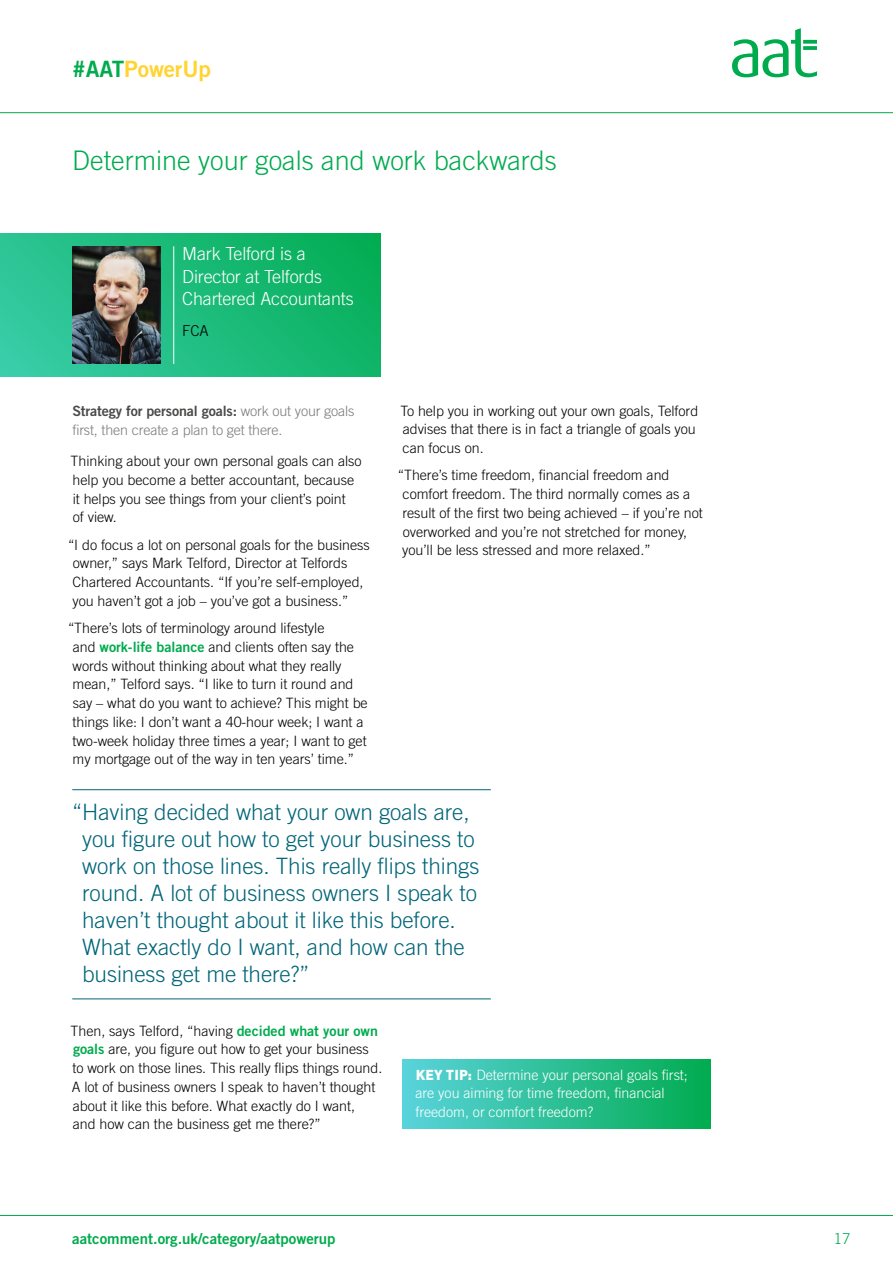
<style>
.page{position:relative;width:893px;height:1263px;background:#fff}
.page>*{position:absolute;margin:0;border:0;box-sizing:border-box;transform-origin:0 0}
.t1{font:300 27px "Trade Gothic";color:#00ab4e}
.t2{font:300 22.5px/27px "Trade Gothic";letter-spacing:-.005em;color:#006578}
.t3{font:22.5px "Trade Gothic Bold Two";letter-spacing:-.005em;color:#ffd432}
.t4{font:300 18px/22.5px "Trade Gothic";letter-spacing:-.01em;color:#fff}
.t5{font:15px "Trade Gothic Bold Two";color:#00ab4e}
.t6{font:300 15px "Trade Gothic";color:#000}
.t7{font:300 15px "Trade Gothic";color:#00ab4e}
.t8{font:300 14.25px/18.8px "Trade Gothic";letter-spacing:-.005em;color:#000}
.t9{font:300 14.25px "Trade Gothic";letter-spacing:-.005em;color:#fff}
.t10{font:300 14.25px/18.8px "Trade Gothic";letter-spacing:-.01em;color:#7c7b7b}
.s1{color:#00ab4e}
.s2{font-family:"Trade Gothic Bold Two";font-weight:400;color:#4a4a49}
.s3{font-family:"Trade Gothic Bold Two";font-weight:400;color:#00ab4e}
.s4{font-family:"DINOT";font-weight:900}
</style>
<div class="page">
<hr style="left:0;top:112px;width:893px;height:1px;background:#00ab4e">
<hr style="left:0;top:1215px;width:893px;height:1px;background:#00ab4e">
<svg style="left:732px;top:28px;width:85px;height:49px"></svg>
<svg style="left:803px;top:40px;width:14px;height:4px"></svg>
<svg style="left:803px;top:46px;width:14px;height:4px"></svg>
<hr style="left:72px;top:789px;width:419px;height:1px;background:#006578">
<hr style="left:72px;top:999px;width:419px;height:1px;background:#006578">
<div style="left:402px;top:1059px;width:309px;height:69px;background:linear-gradient(to right,#5ad3dc,#01ab4f)"></div>
<div style="left:0;top:234px;width:381px;height:143px;background:linear-gradient(to right,#34caa1,#09b05c)"></div>
<hr style="left:173px;top:246px;width:1px;height:118px;background:#fff">
<img style="left:72px;top:246px;width:89px;height:118px">
<h2 class="t3" style="left:72px;top:55px;width:140px"><span class="s1">#AAT</span>PowerUp</h2>
<p class="t1" style="left:72px;top:144px;width:486px">Determine your goals and work backwards</p>
<p class="t4" style="left:182px;top:243px;width:173px">Mark Telford is a<br>Director at Telfords<br>Chartered Accountants</p>
<p class="t6" style="left:182px;top:322px;width:28px">FCA</p>
<p class="t10" style="left:72px;top:401px;width:284px"><span class="s2">Strategy for personal goals:</span> work out your goals frst, then create a plan to get there.</p>
<p class="t8" style="left:71px;top:451px;width:292px">Thinking about your own personal goals can also help you become a better accountant, because it helps you see things from your client’s point<br>of view.</p>
<p class="t8" style="left:72px;top:535px;width:299px;text-indent:-4px">“I do focus a lot on personal goals for the business owner,” says Mark Telford, Director at Telfords Chartered Accountants. “If you’re self-employed, you haven’t got a job – you’ve got a business.”</p>
<p class="t8" style="left:73px;top:618px;width:297px;text-indent:-5px">“There’s lots of terminology around lifestyle<br>and <span class="s3">work-life balance</span> and clients often say the words without thinking about what they really mean,” Telford says. “I like to turn it round and say – what do you want to achieve? This might be things like: I don’t want a 40-hour week; I want a two-week holiday three times a year; I want to get my mortgage out of the way in ten years’ time.”</p>
<p class="t8" style="left:400px;top:401px;width:299px">To help you in working out your own goals, Telford advises that there is in fact a triangle of goals you can focus on.</p>
<p class="t8" style="left:402px;top:466px;width:302px;text-indent:-4px">“There’s time freedom, fnancial freedom and comfort freedom. The third normally comes as a result of the frst two being achieved – if you’re not overworked and you’re not stretched for money, you’ll be less stressed and more relaxed.”</p>
<p class="t2" style="left:82px;top:798px;width:399px;text-indent:-10px">“Having decided what your own goals are, you fgure out how to get your business to work on those lines. This really fips things round. A lot of business owners I speak to haven’t thought about it like this before.<br>What exactly do I want, and how can the business get me there?”</p>
<p class="t8" style="left:71px;top:1021px;width:309px">Then, says Telford, “having <span class="s3">decided what your own</span></p>
<p class="t8" style="left:73px;top:1040px;width:297px"><span class="s3">goals</span> are, you fgure out how to get your business</p>
<p class="t8" style="left:73px;top:1058px;width:311px">to work on those lines. This really fips things round.</p>
<p class="t9" style="left:416px;top:1066px;width:274px"><span class="s4">KEY TIP:</span> Determine your personal goals frst;</p>
<p class="t8" style="left:72px;top:1077px;width:305px">A lot of business owners I speak to haven’t thought</p>
<p class="t9" style="left:415px;top:1085px;width:251px">are you aiming for time freedom, fnancial</p>
<p class="t8" style="left:73px;top:1096px;width:284px">about it like this before. What exactly do I want,</p>
<p class="t9" style="left:415px;top:1103px;width:179px">freedom, or comfort freedom?</p>
<p class="t8" style="left:73px;top:1115px;width:249px">and how can the business get me there?”</p>
<p class="t5" style="left:72px;top:1229px;width:265px">aatcomment.org.uk/category/aatpowerup</p>
<p class="t7" style="left:834px;top:1229px;width:18px">17</p>
</div>
